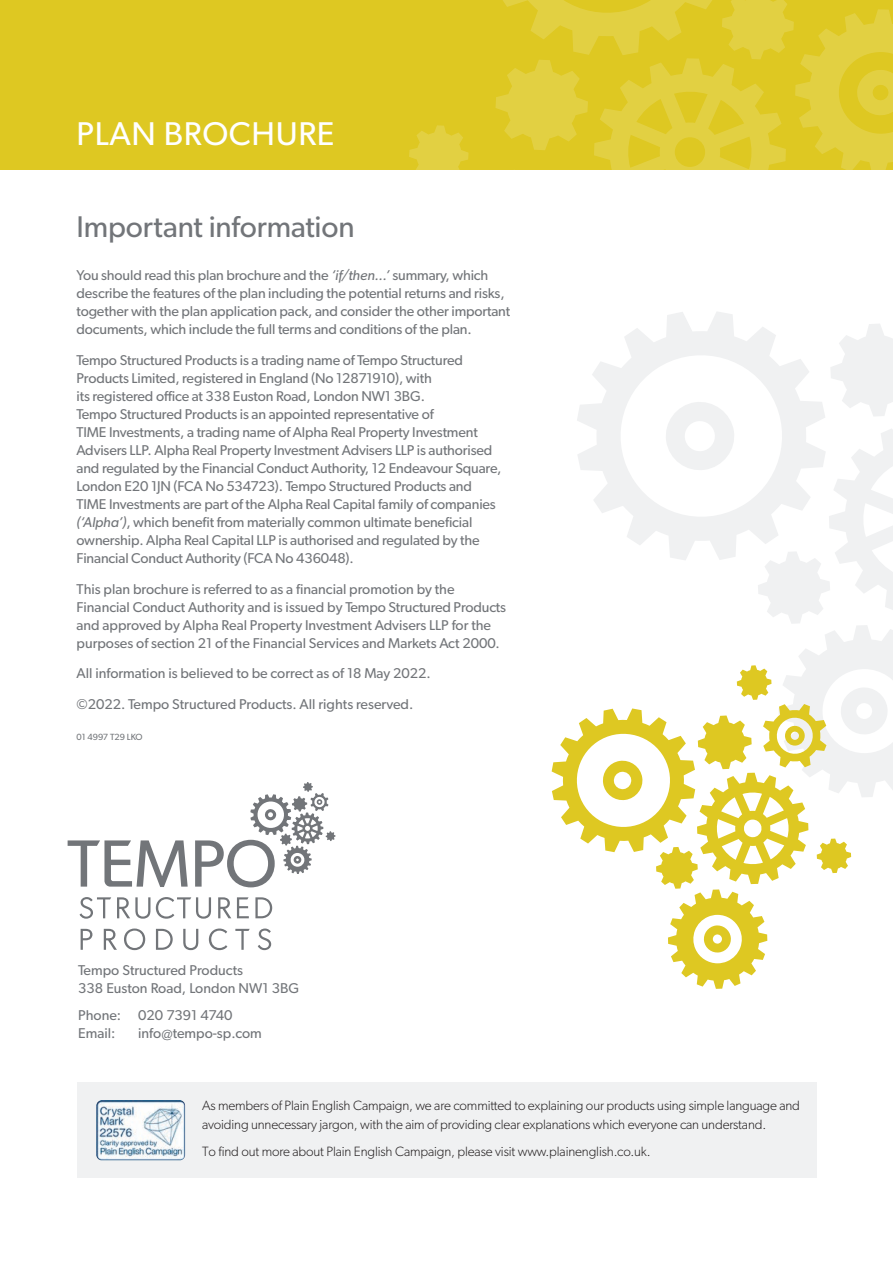
<style>
.page{position:relative;width:893px;height:1263px;background:#fff}
.page>*{position:absolute;margin:0;border:0;box-sizing:border-box;transform-origin:0 0}
.t1{font:33px "Gibson";letter-spacing:.02em;color:#fff}
.Header_1__no_TOC{font:30px "Gibson";letter-spacing:-.005em;color:#727579}
.t2{font:14.25px/18px "Gibson";letter-spacing:-.01em;color:#727579}
.t3{font:300 13.5px/18.8px "Gibson";letter-spacing:-.01em;color:#231f20}
.t4{font:9px "Gibson";color:#727579}
.s1{font-style:italic}
</style>
<div class="page">
<div style="left:0;top:0;width:893px;height:170px;background:#dec822"></div>
<svg style="left:409px;top:125px;width:60px;height:45px"></svg>
<svg style="left:495px;top:0;width:398px;height:170px"></svg>
<svg style="left:667px;top:312px;width:66px;height:11px"></svg>
<svg style="left:552px;top:323px;width:341px;height:666px"></svg>
<div style="left:77px;top:1083px;width:739px;height:95px;background:#f0f1f2"></div>
<img style="left:96px;top:1100px;width:89px;height:60px">
<svg style="left:79px;top:897px;width:193px;height:54px"></svg>
<svg style="left:68px;top:840px;width:120px;height:47px"></svg>
<svg style="left:195px;top:782px;width:140px;height:105px"></svg>
<h1 class="t1" style="left:77px;top:114px;width:259px">Plan brochure</h1>
<p class="Header_1__no_TOC" style="left:77px;top:208px;width:280px">Important information</p>
<p class="t2" style="left:77px;top:266px;width:435px">You should read this plan brochure and the <span class="s1">‘if/then...’</span> summary, which describe the features of the plan including the potential returns and risks, together with the plan application pack, and consider the other important documents, which include the full terms and conditions of the plan.</p>
<p class="t2" style="left:77px;top:351px;width:427px">Tempo Structured Products is a trading name of Tempo Structured Products Limited, registered in England (No 12871910), with<br>its registered office at 338 Euston Road, London NW1 3BG.<br>Tempo Structured Products is an appointed representative of<br>TIME Investments, a trading name of Alpha Real Property Investment Advisers LLP. Alpha Real Property Investment Advisers LLP is authorised and regulated by the Financial Conduct Authority, 12 Endeavour Square, London E20 1JN (FCA No 534723). Tempo Structured Products and TIME Investments are part of the Alpha Real Capital family of companies <span class="s1">(‘Alpha’)</span>, which benefit from materially common ultimate beneficial ownership. Alpha Real Capital LLP is authorised and regulated by the Financial Conduct Authority (FCA No 436048).</p>
<p class="t2" style="left:77px;top:579px;width:431px">This plan brochure is referred to as a financial promotion by the Financial Conduct Authority and is issued by Tempo Structured Products and approved by Alpha Real Property Investment Advisers LLP for the purposes of section 21 of the Financial Services and Markets Act 2000.</p>
<p class="t2" style="left:77px;top:664px;width:356px">All information is believed to be correct as of 18 May 2022.</p>
<p class="t2" style="left:77px;top:695px;width:338px">©2022. Tempo Structured Products. All rights reserved.</p>
<p class="t4" style="left:77px;top:731px;width:67px">01 4997 T29 LKO</p>
<p class="t2" style="left:78px;top:961px;width:222px">Tempo Structured Products<br>338 Euston Road, London NW1 3BG</p>
<p class="t2" style="left:78px;top:1005px;width:156px">Phone: 020 7391 4740<br>Email:</p>
<p class="t2" style="left:138px;top:1023px;width:125px">info@tempo-sp.com</p>
<p class="t3" style="left:202px;top:1096px;width:599px">As members of Plain English Campaign, we are committed to explaining our products using simple language and avoiding unnecessary jargon, with the aim of providing clear explanations which everyone can understand.</p>
<p class="t3" style="left:202px;top:1142px;width:450px">To find out more about Plain English Campaign, please visit www.plainenglish.co.uk.</p>
</div>
